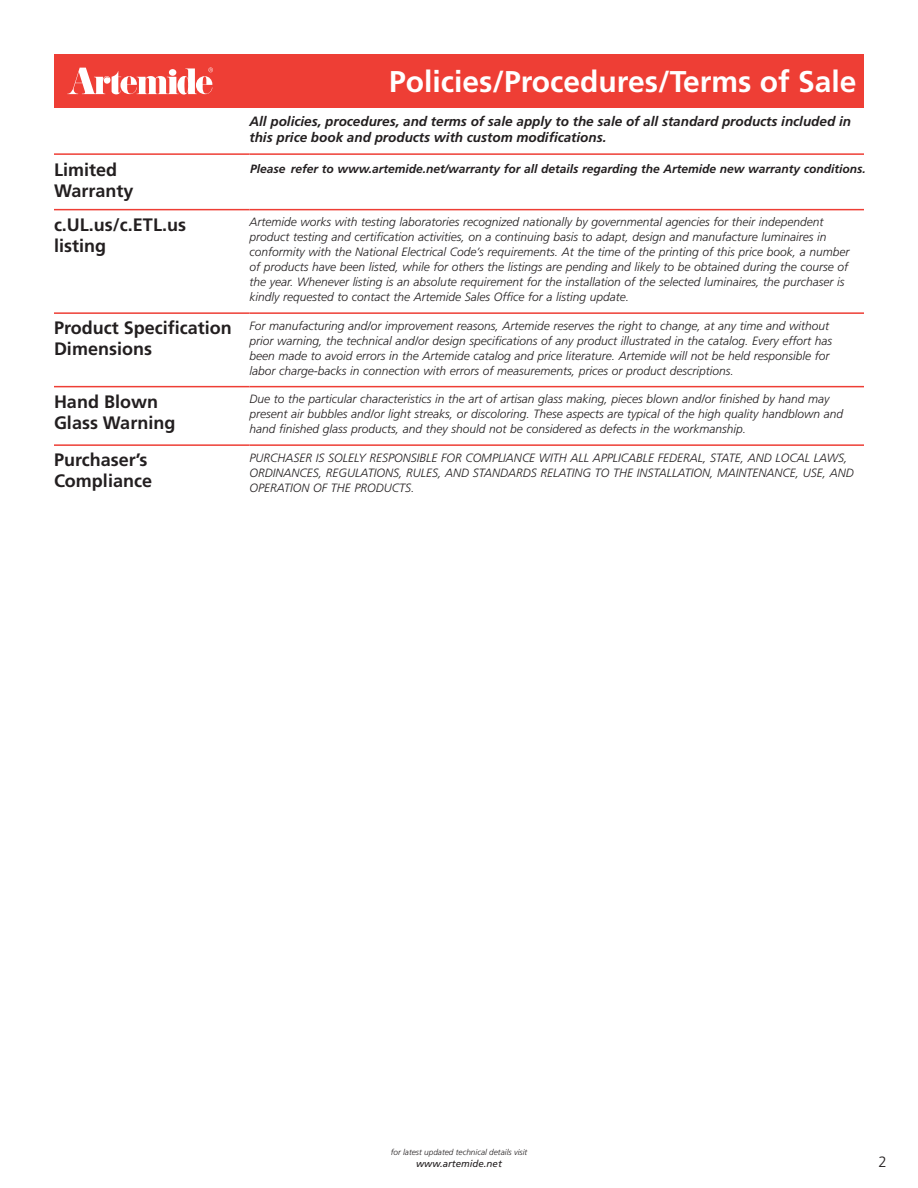
<style>
.page{position:relative;width:918px;height:1188px;background:#fff}
.page>*{position:absolute;margin:0;border:0;box-sizing:border-box;transform-origin:0 0}
.t1{font:700 30px "Frutiger LT Std";color:#fff}
.t2{font:700 18px/21px "Frutiger LT Std";color:#231f20}
.t3{font:300 15px "Frutiger LT";color:#231f20}
.t4{font:italic 700 13.5px/16.5px "Frutiger LT Std";color:#231f20}
.t5{font:italic 300 12px/15px "Frutiger LT Std";color:#231f20}
.t6{font:italic 700 12px "Frutiger LT Std";color:#231f20}
.t7{font:italic 9.75px "Frutiger LT Std";color:#231f20}
.t8{font:italic 300 8.25px "Frutiger LT Std";color:#231f20}
</style>
<div class="page">
<div style="left:54px;top:54px;width:810px;height:54px;background:#ee3e35"></div>
<svg style="left:67px;top:68px;width:146px;height:27px"></svg>
<hr style="left:54px;top:153px;width:195px;height:2px;background:#ee3e35">
<hr style="left:249px;top:153px;width:615px;height:2px;background:#ee3e35">
<hr style="left:54px;top:209px;width:195px;height:1px;background:#ee3e35">
<hr style="left:249px;top:209px;width:615px;height:1px;background:#ee3e35">
<hr style="left:54px;top:312px;width:195px;height:2px;background:#ee3e35">
<hr style="left:249px;top:312px;width:615px;height:2px;background:#ee3e35">
<hr style="left:54px;top:386px;width:195px;height:1px;background:#ee3e35">
<hr style="left:249px;top:386px;width:615px;height:1px;background:#ee3e35">
<hr style="left:54px;top:444px;width:195px;height:2px;background:#ee3e35">
<hr style="left:249px;top:444px;width:615px;height:2px;background:#ee3e35">
<h1 class="t1" style="left:389px;top:64px;width:469px">Policies/Procedures/Terms of Sale</h1>
<p class="t4" style="left:249px;top:113px;width:603px">All policies, procedures, and terms of sale apply to the sale of all standard products included in this price book and products with custom modifications.</p>
<h2 class="t2" style="left:54px;top:159px;width:81px">Limited<br>Warranty</h2>
<p class="t6" style="left:250px;top:162px;width:617px">Please refer to www.artemide.net/warranty for all details regarding the Artemide new warranty conditions.</p>
<h2 class="t2" style="left:54px;top:214px;width:133px">c.UL.us/c.ETL.us listing</h2>
<p class="t5" style="left:249px;top:215px;width:601px">Artemide works with testing laboratories recognized nationally by governmental agencies for their independent product testing and certification activities, on a continuing basis to adapt, design and manufacture luminaires in conformity with the National Electrical Code’s requirements. At the time of the printing of this price book, a number of products have been listed, while for others the listings are pending and likely to be obtained during the course of the year. Whenever listing is an absolute requirement for the installation of the selected luminaires, the purchaser is kindly requested to contact the Artemide Sales Office for a listing update.</p>
<h2 class="t2" style="left:54px;top:317px;width:179px">Product Specification<br>Dimensions</h2>
<p class="t5" style="left:249px;top:318px;width:584px">For manufacturing and/or improvement reasons, Artemide reserves the right to change, at any time and without prior warning, the technical and/or design specifications of any product illustrated in the catalog. Every effort has been made to avoid errors in the Artemide catalog and price literature. Artemide will not be held responsible for labor charge-backs in connection with errors of measurements, prices or product descriptions.</p>
<h2 class="t2" style="left:54px;top:391px;width:123px">Hand Blown<br>Glass Warning</h2>
<p class="t5" style="left:249px;top:392px;width:595px">Due to the particular characteristics in the art of artisan glass making, pieces blown and/or finished by hand may present air bubbles and/or light streaks, or discoloring. These aspects are typical of the high quality handblown and hand finished glass products, and they should not be considered as defects in the workmanship.</p>
<h2 class="t2" style="left:54px;top:449px;width:100px">Purchaser’s<br>Compliance</h2>
<p class="t5" style="left:249px;top:450px;width:606px">PURCHASER IS SOLELY RESPONSIBLE FOR COMPLIANCE WITH ALL APPLICABLE FEDERAL, STATE, AND LOCAL LAWS,<br>ORDINANCES, REGULATIONS, RULES, AND STANDARDS RELATING TO THE INSTALLATION, MAINTENANCE, USE, AND<br>OPERATION OF THE PRODUCTS.</p>
<p class="t8" style="left:391px;top:1148px;width:138px">for latest updated technical details visit</p>
<p class="t7" style="left:416px;top:1158px;width:87px">www.artemide.net</p>
<p class="t3" style="left:878px;top:1153px;width:10px">2</p>
</div>
